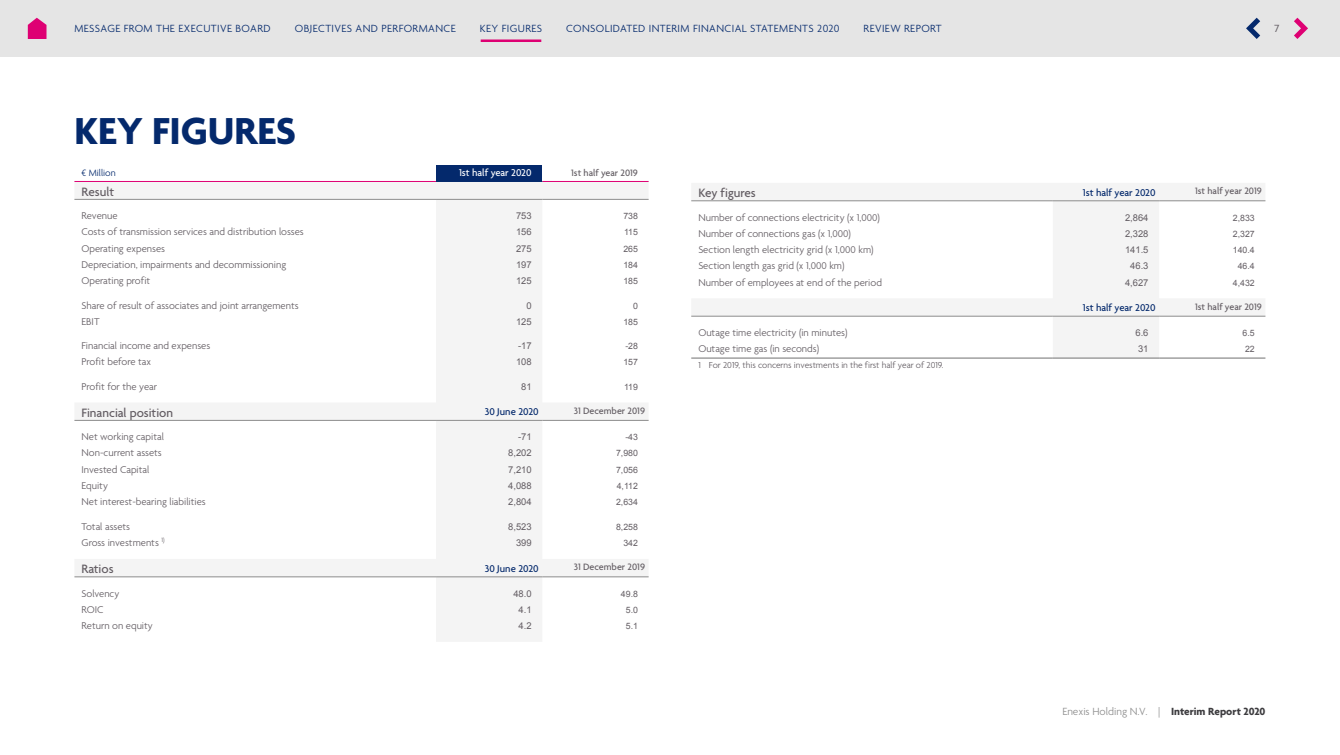
<style>
.page{position:relative;width:1340px;height:755px;background:#fff}
.page>*{position:absolute;margin:0;border:0;box-sizing:border-box;transform-origin:0 0}
.t1{font:700 40.62px "Agenda";color:#04296c}
.t2{font:500 13.12px "Agenda";color:#635d63}
.t3{font:300 11.25px "Agenda";letter-spacing:.035em;color:#04296c}
.t4{font:300 11.25px "Agenda";color:#8d8d8d}
.t5{font:11.25px "Agenda";color:#635d63}
.t6{font:300 10.62px "Agenda";color:#635d63}
.t7{font:500 10.62px "Agenda";color:#04296c}
.t8{font:500 10.62px "Agenda";color:#fff}
.t9{font:500 10px "Agenda";color:#635d63}
.t10{font:300 10px "Agenda";color:#04296c}
.t11{font:9.38px "Arial";color:#635d63}
.t12{font:300 9.38px "Agenda";color:#635d63}
.t13{font:8.75px "Arial";color:#635d63}
.s1{font-weight:700;color:#3d3c3f}
</style>
<div class="page">
<div style="left:436px;top:165px;width:106px;height:16px;background:#04296c"></div>
<svg style="left:74px;top:182px;width:574px;height:459px"></svg>
<hr style="left:74px;top:181px;width:362px;height:1px;background:#de0073">
<hr style="left:542px;top:181px;width:106px;height:1px;background:#de0073">
<hr style="left:436px;top:181px;width:106px;height:1px;background:#04296c">
<hr style="left:74px;top:199px;width:362px;height:1px;background:#8d8d8d">
<hr style="left:436px;top:199px;width:106px;height:1px;background:#8d8d8d">
<hr style="left:542px;top:199px;width:106px;height:1px;background:#8d8d8d">
<hr style="left:74px;top:420px;width:362px;height:1px;background:#8d8d8d">
<hr style="left:436px;top:420px;width:106px;height:1px;background:#8d8d8d">
<hr style="left:542px;top:420px;width:106px;height:1px;background:#8d8d8d">
<hr style="left:74px;top:576px;width:362px;height:1px;background:#8d8d8d">
<hr style="left:436px;top:576px;width:106px;height:1px;background:#8d8d8d">
<hr style="left:542px;top:576px;width:106px;height:1px;background:#8d8d8d">
<svg style="left:691px;top:183px;width:574px;height:174px"></svg>
<hr style="left:691px;top:200px;width:361px;height:1px;background:#8d8d8d">
<hr style="left:1052px;top:200px;width:107px;height:1px;background:#8d8d8d">
<hr style="left:1159px;top:200px;width:106px;height:1px;background:#8d8d8d">
<hr style="left:691px;top:316px;width:361px;height:1px;background:#8d8d8d">
<hr style="left:1052px;top:316px;width:107px;height:1px;background:#8d8d8d">
<hr style="left:1159px;top:316px;width:106px;height:1px;background:#8d8d8d">
<hr style="left:691px;top:357px;width:361px;height:2px;background:#8d8d8d">
<hr style="left:1052px;top:357px;width:107px;height:2px;background:#8d8d8d">
<hr style="left:1159px;top:357px;width:106px;height:2px;background:#8d8d8d">
<div style="left:0;top:0;width:1339px;height:57px;background:#e5e5e5"></div>
<svg style="left:1294px;top:18px;width:13px;height:21px"></svg>
<svg style="left:1246px;top:18px;width:14px;height:21px"></svg>
<svg style="left:28px;top:18px;width:18px;height:21px"></svg>
<hr style="left:480px;top:39px;width:61px;height:3px;background:#de0073">
<p class="t3" style="left:74px;top:22px;width:198px">MESSAGE FROM THE EXECUTIVE BOARD</p>
<p class="t3" style="left:295px;top:22px;width:162px">OBJECTIVES AND PERFORMANCE</p>
<p class="t3" style="left:480px;top:22px;width:64px">KEY FIGURES</p>
<p class="t3" style="left:566px;top:22px;width:275px">CONSOLIDATED INTERIM FINANCIAL STATEMENTS 2020</p>
<p class="t3" style="left:863px;top:22px;width:80px">REVIEW REPORT</p>
<p class="t5" style="left:1274px;top:22px;width:7px">7</p>
<h1 class="t1" style="left:74px;top:109px;width:223px">KEY FIGURES</h1>
<p class="t10" style="left:81px;top:168px;width:36px">€ Million</p>
<p class="t8" style="left:459px;top:167px;width:74px">1st half year 2020</p>
<p class="t9" style="left:571px;top:168px;width:68px">1st half year 2019</p>
<p class="t2" style="left:81px;top:184px;width:34px">Result</p>
<p class="t6" style="left:81px;top:210px;width:38px">Revenue</p>
<p class="t11" style="left:516px;top:210px;width:17px">753</p>
<p class="t13" style="left:623px;top:210px;width:16px">738</p>
<p class="t6" style="left:81px;top:226px;width:224px">Costs of transmission services and distribution losses</p>
<p class="t11" style="left:516px;top:226px;width:17px">156</p>
<p class="t13" style="left:624px;top:226px;width:15px">115</p>
<p class="t6" style="left:81px;top:242px;width:85px">Operating expenses</p>
<p class="t11" style="left:516px;top:242px;width:17px">275</p>
<p class="t13" style="left:623px;top:243px;width:16px">265</p>
<p class="t6" style="left:81px;top:259px;width:206px">Depreciation, impairments and decommissioning</p>
<p class="t11" style="left:516px;top:258px;width:17px">197</p>
<p class="t13" style="left:623px;top:259px;width:16px">184</p>
<p class="t6" style="left:81px;top:275px;width:70px">Operating profit</p>
<p class="t11" style="left:516px;top:275px;width:17px">125</p>
<p class="t13" style="left:623px;top:275px;width:16px">185</p>
<p class="t6" style="left:81px;top:299px;width:218px">Share of result of associates and joint arrangements</p>
<p class="t11" style="left:526px;top:299px;width:7px">0</p>
<p class="t13" style="left:633px;top:300px;width:6px">0</p>
<p class="t6" style="left:81px;top:316px;width:19px">EBIT</p>
<p class="t11" style="left:516px;top:315px;width:17px">125</p>
<p class="t13" style="left:623px;top:316px;width:16px">185</p>
<p class="t6" style="left:81px;top:340px;width:130px">Financial income and expenses</p>
<p class="t11" style="left:518px;top:340px;width:15px">-17</p>
<p class="t13" style="left:625px;top:340px;width:14px">-28</p>
<p class="t6" style="left:81px;top:356px;width:71px">Profit before tax</p>
<p class="t11" style="left:516px;top:356px;width:17px">108</p>
<p class="t13" style="left:623px;top:356px;width:16px">157</p>
<p class="t6" style="left:81px;top:380px;width:77px">Profit for the year</p>
<p class="t11" style="left:521px;top:380px;width:12px">81</p>
<p class="t13" style="left:624px;top:381px;width:15px">119</p>
<p class="t2" style="left:81px;top:405px;width:93px">Financial position</p>
<p class="t7" style="left:485px;top:406px;width:55px">30 June 2020</p>
<p class="t9" style="left:574px;top:405px;width:73px">31 December 2019</p>
<p class="t6" style="left:81px;top:431px;width:84px">Net working capital</p>
<p class="t11" style="left:518px;top:431px;width:15px">-71</p>
<p class="t13" style="left:625px;top:431px;width:14px">-43</p>
<p class="t6" style="left:81px;top:447px;width:82px">Non-current assets</p>
<p class="t11" style="left:508px;top:447px;width:25px">8,202</p>
<p class="t13" style="left:616px;top:447px;width:23px">7,980</p>
<p class="t6" style="left:81px;top:463px;width:69px">Invested Capital</p>
<p class="t11" style="left:508px;top:463px;width:25px">7,210</p>
<p class="t13" style="left:616px;top:464px;width:23px">7,056</p>
<p class="t6" style="left:81px;top:480px;width:28px">Equity</p>
<p class="t11" style="left:508px;top:479px;width:25px">4,088</p>
<p class="t13" style="left:616px;top:480px;width:23px">4,112</p>
<p class="t6" style="left:81px;top:496px;width:126px">Net interest-bearing liabilities</p>
<p class="t11" style="left:508px;top:496px;width:25px">2,804</p>
<p class="t13" style="left:616px;top:496px;width:23px">2,634</p>
<p class="t6" style="left:81px;top:520px;width:50px">Total assets</p>
<p class="t11" style="left:508px;top:520px;width:25px">8,523</p>
<p class="t13" style="left:616px;top:521px;width:23px">8,258</p>
<p class="t6" style="left:81px;top:537px;width:85px">Gross investments <sup>1)</sup></p>
<p class="t11" style="left:516px;top:537px;width:17px">399</p>
<p class="t13" style="left:623px;top:537px;width:16px">342</p>
<p class="t2" style="left:81px;top:562px;width:34px">Ratios</p>
<p class="t7" style="left:485px;top:563px;width:55px">30 June 2020</p>
<p class="t9" style="left:574px;top:562px;width:73px">31 December 2019</p>
<p class="t6" style="left:81px;top:587px;width:39px">Solvency</p>
<p class="t11" style="left:513px;top:587px;width:20px">48.0</p>
<p class="t13" style="left:621px;top:588px;width:19px">49.8</p>
<p class="t6" style="left:81px;top:604px;width:23px">ROIC</p>
<p class="t11" style="left:518px;top:603px;width:15px">4.1</p>
<p class="t13" style="left:626px;top:604px;width:14px">5.0</p>
<p class="t6" style="left:81px;top:620px;width:73px">Return on equity</p>
<p class="t11" style="left:518px;top:619px;width:15px">4.2</p>
<p class="t13" style="left:626px;top:620px;width:14px">5.1</p>
<p class="t2" style="left:698px;top:186px;width:59px">Key figures</p>
<p class="t7" style="left:1082px;top:187px;width:74px">1st half year 2020</p>
<p class="t9" style="left:1195px;top:186px;width:68px">1st half year 2019</p>
<p class="t6" style="left:698px;top:211px;width:183px">Number of connections electricity (x 1,000)</p>
<p class="t11" style="left:1125px;top:211px;width:25px">2,864</p>
<p class="t13" style="left:1232px;top:212px;width:23px">2,833</p>
<p class="t6" style="left:698px;top:228px;width:154px">Number of connections gas (x 1,000)</p>
<p class="t11" style="left:1125px;top:227px;width:25px">2,328</p>
<p class="t13" style="left:1232px;top:228px;width:23px">2,327</p>
<p class="t6" style="left:698px;top:244px;width:177px">Section length electricity grid (x 1,000 km)</p>
<p class="t11" style="left:1125px;top:244px;width:25px">141.5</p>
<p class="t13" style="left:1232px;top:244px;width:23px">140.4</p>
<p class="t6" style="left:698px;top:260px;width:148px">Section length gas grid (x 1,000 km)</p>
<p class="t11" style="left:1130px;top:260px;width:20px">46.3</p>
<p class="t13" style="left:1237px;top:260px;width:19px">46.4</p>
<p class="t6" style="left:698px;top:276px;width:185px">Number of employees at end of the period</p>
<p class="t11" style="left:1125px;top:276px;width:25px">4,627</p>
<p class="t13" style="left:1232px;top:277px;width:23px">4,432</p>
<p class="t7" style="left:1082px;top:302px;width:74px">1st half year 2020</p>
<p class="t9" style="left:1195px;top:301px;width:68px">1st half year 2019</p>
<p class="t6" style="left:698px;top:327px;width:151px">Outage time electricity (in minutes)</p>
<p class="t11" style="left:1135px;top:326px;width:15px">6.6</p>
<p class="t13" style="left:1242px;top:327px;width:14px">6.5</p>
<p class="t6" style="left:698px;top:342px;width:122px">Outage time gas (in seconds)</p>
<p class="t11" style="left:1138px;top:342px;width:12px">31</p>
<p class="t13" style="left:1244px;top:343px;width:11px">22</p>
<p class="t12" style="left:698px;top:360px;width:247px">1 For 2019, this concerns investments in the first half year of 2019.</p>
<p class="t4" style="left:1062px;top:705px;width:205px">Enexis Holding N.V. | <span class="s1">Interim Report 2020</span></p>
</div>
